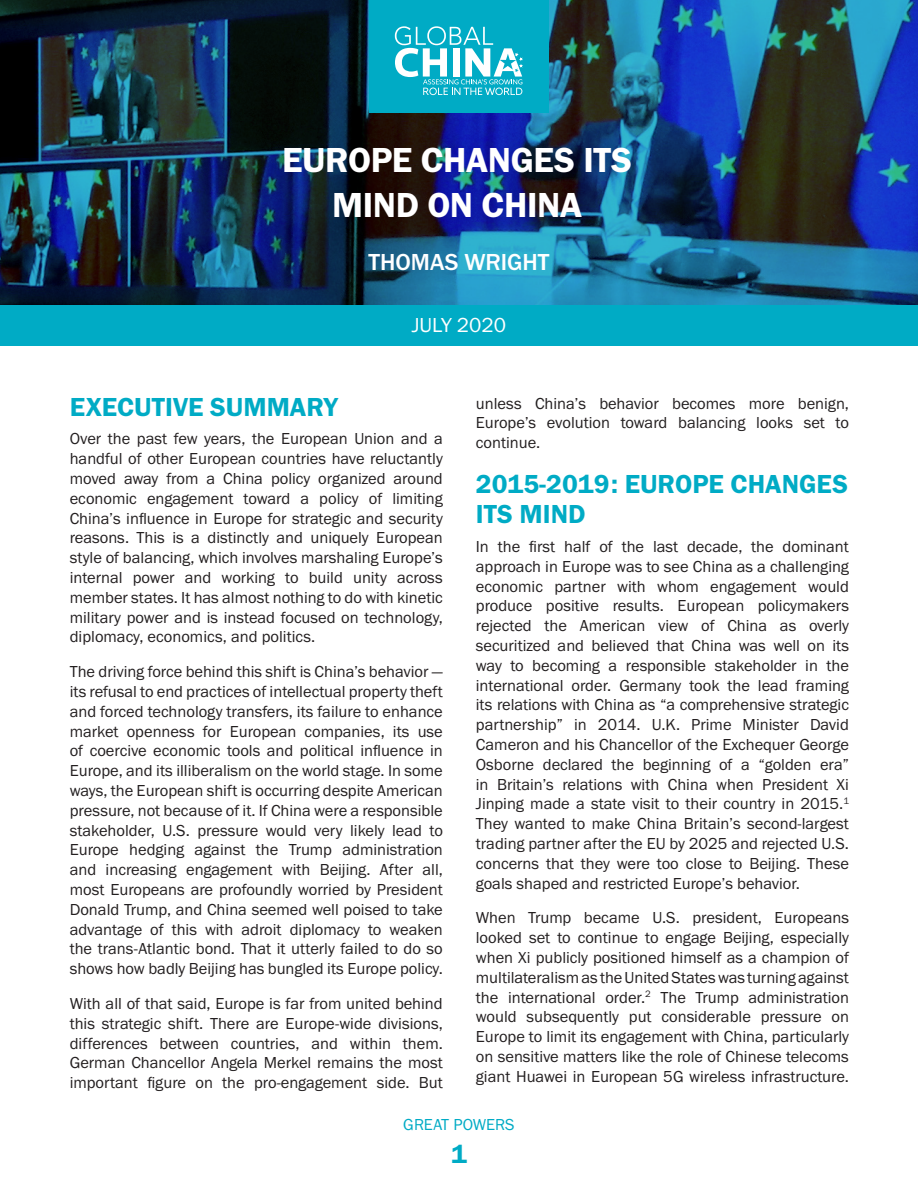
<style>
.page{position:relative;width:918px;height:1188px;background:#fff}
.page>*{position:absolute;margin:0;border:0;box-sizing:border-box;transform-origin:0 0}
.t1{font:36px/45px "Franklin Gothic URW Dem";letter-spacing:-.01em;color:#fff;text-align:center}
.Heading_1{font:27px/30px "Franklin Gothic URW Dem";color:#00abc5}
.t2{font:500 24px "Franklin Gothic URW";color:#fff}
.t3{font:21px "Franklin Gothic URW Boo";color:#fff}
.Running_Text{font:16.5px/19.8px "Franklin Gothic URW Boo";color:#231f20;text-align:justify}
.t4{font:16.5px "Franklin Gothic URW Boo";letter-spacing:-.005em;color:#00abc5}
</style>
<div class="page">
<div style="left:0;top:274px;width:918px;height:72px;background:#00abc5"></div>
<img style="left:0;top:0;width:918px;height:304px">
<div style="left:369px;top:0;width:180px;height:112px;background:#00abc5"></div>
<svg style="left:395px;top:26px;width:128px;height:69px"></svg>
<h1 class="t1" style="left:282px;top:137px;width:352px">EUROPE CHANGES ITS<br>MIND ON CHINA</h1>
<h3 class="t2" style="left:368px;top:247px;width:183px">THOMAS WRIGHT</h3>
<p class="t3" style="left:412px;top:312px;width:96px">JULY 2020</p>
<p class="Heading_1" style="left:70px;top:391px;width:270px">EXECUTIVE SUMMARY</p>
<p class="Running_Text" style="left:70px;top:429px;width:375px">Over the past few years, the European Union and a handful of other European countries have reluctantly moved away from a China policy organized around economic engagement toward a policy of limiting China’s influence in Europe for strategic and security reasons. This is a distinctly and uniquely European style of balancing, which involves marshaling Europe’s internal power and working to build unity across member states. It has almost nothing to do with kinetic military power and is instead focused on technology, diplomacy, economics, and politics.</p>
<p class="Running_Text" style="left:70px;top:661px;width:375px">The driving force behind this shift is China’s behavior — its refusal to end practices of intellectual property theft and forced technology transfers, its failure to enhance market openness for European companies, its use of coercive economic tools and political influence in Europe, and its illiberalism on the world stage. In some ways, the European shift is occurring despite American pressure, not because of it. If China were a responsible stakeholder, U.S. pressure would very likely lead to Europe hedging against the Trump administration and increasing engagement with Beijing. After all, most Europeans are profoundly worried by President Donald Trump, and China seemed well poised to take advantage of this with adroit diplomacy to weaken the trans-Atlantic bond. That it utterly failed to do so shows how badly Beijing has bungled its Europe policy.</p>
<p class="Running_Text" style="left:70px;top:993px;width:375px">With all of that said, Europe is far from united behind this strategic shift. There are Europe-wide divisions, differences between countries, and within them.<br>German Chancellor Angela Merkel remains the most important figure on the pro-engagement side. But</p>
<p class="Running_Text" style="left:476px;top:393px;width:375px">unless China’s behavior becomes more benign, Europe’s evolution toward balancing looks set to continue.</p>
<p class="Heading_1" style="left:476px;top:469px;width:374px">2015-2019: EUROPE CHANGES<br>ITS MIND</p>
<p class="Running_Text" style="left:476px;top:536px;width:375px">In the first half of the last decade, the dominant approach in Europe was to see China as a challenging economic partner with whom engagement would produce positive results. European policymakers rejected the American view of China as overly securitized and believed that China was well on its way to becoming a responsible stakeholder in the international order. Germany took the lead framing its relations with China as “a comprehensive strategic partnership” in 2014. U.K. Prime Minister David Cameron and his Chancellor of the Exchequer George Osborne declared the beginning of a “golden era” in Britain’s relations with China when President Xi Jinping made a state visit to their country in 2015.<sup>1<br></sup>They wanted to make China Britain’s second-largest trading partner after the EU by 2025 and rejected U.S. concerns that they were too close to Beijing. These goals shaped and restricted Europe’s behavior.</p>
<p class="Running_Text" style="left:476px;top:908px;width:375px">When Trump became U.S. president, Europeans looked set to continue to engage Beijing, especially when Xi publicly positioned himself as a champion of multilateralism as the United States was turning against the international order.<sup>2</sup> The Trump administration would subsequently put considerable pressure on Europe to limit its engagement with China, particularly on sensitive matters like the role of Chinese telecoms giant Huawei in European 5G wireless infrastructure.</p>
<p class="t4" style="left:403px;top:1114px;width:113px">GREAT POWERS</p>
<h2 class="Heading_1" style="left:451px;top:1139px;width:17px">1</h2>
</div>
